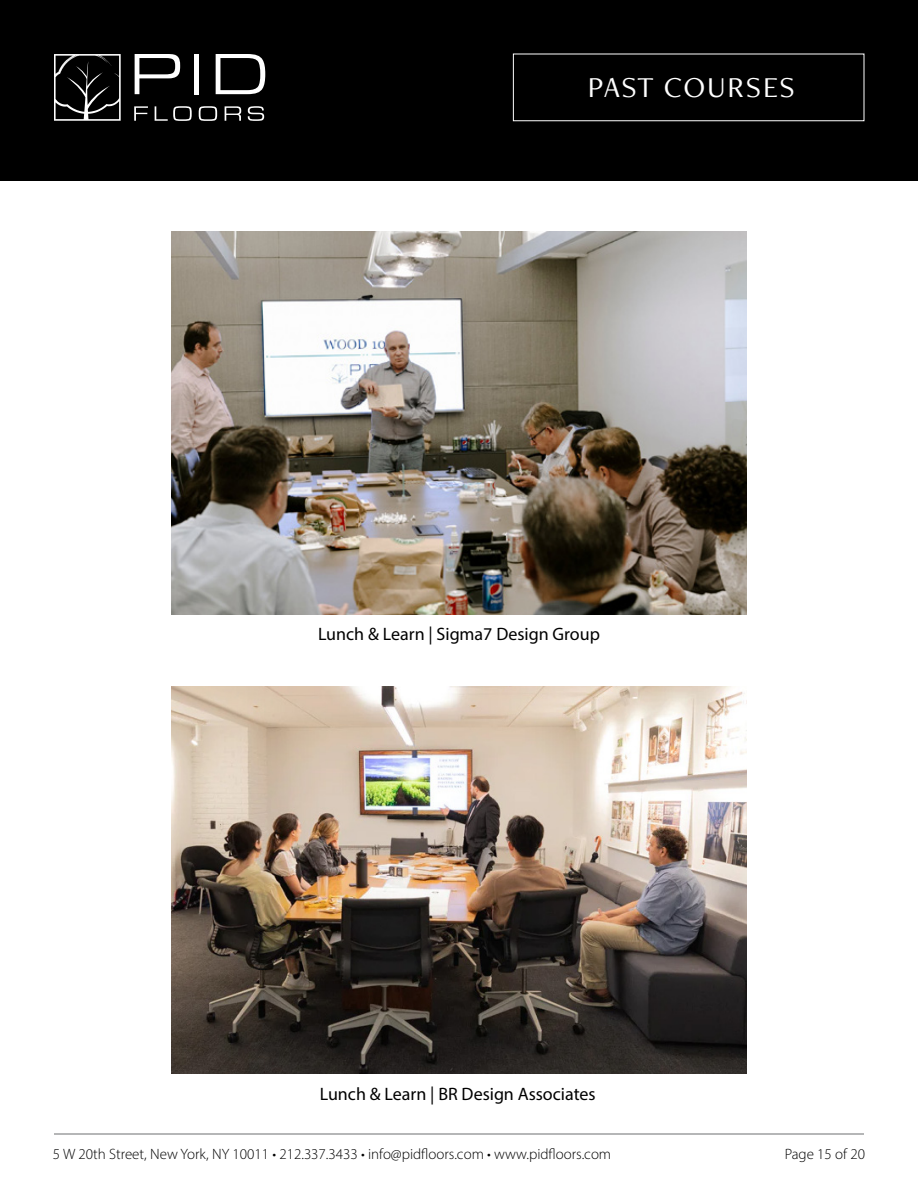
<style>
.page{position:relative;width:918px;height:1188px;background:#fff}
.page>*{position:absolute;margin:0;border:0;box-sizing:border-box;transform-origin:0 0}
.t1{font:30px "Freight Neo Pro";letter-spacing:.04em;color:#fff}
.t2{font:18px "Myriad Pro";color:#000}
.t3{font:300 15px "Myriad Pro";color:#000}
</style>
<div class="page">
<hr style="left:54px;top:1134px;width:810px;height:1px;background:#6d6e71">
<img style="left:172px;top:687px;width:574px;height:387px">
<img style="left:172px;top:231px;width:574px;height:384px">
<div style="left:0;top:0;width:918px;height:181px;background:#000"></div>
<svg style="left:135px;top:54px;width:45px;height:40px"></svg>
<div style="left:194px;top:54px;width:5px;height:40px;background:#fff"></div>
<svg style="left:216px;top:54px;width:49px;height:40px"></svg>
<svg style="left:134px;top:106px;width:14px;height:15px"></svg>
<svg style="left:155px;top:106px;width:37px;height:15px"></svg>
<svg style="left:199px;top:106px;width:18px;height:15px"></svg>
<svg style="left:225px;top:106px;width:16px;height:15px"></svg>
<svg style="left:248px;top:106px;width:16px;height:15px"></svg>
<svg style="left:54px;top:54px;width:67px;height:67px"></svg>
<h1 class="t1" style="left:588px;top:67px;width:209px">PAST COURSES</h1>
<p class="t2" style="left:318px;top:623px;width:283px">Lunch &amp; Learn | Sigma7 Design Group</p>
<p class="t2" style="left:320px;top:1083px;width:277px">Lunch &amp; Learn | BR Design Associates</p>
<p class="t3" style="left:53px;top:1145px;width:560px">5 W 20th Street, New York, NY 10011 • 212.337.3433 • info@pidfloors.com • www.pidfloors.com</p>
<p class="t3" style="left:785px;top:1145px;width:82px">Page 15 of 20</p>
</div>
